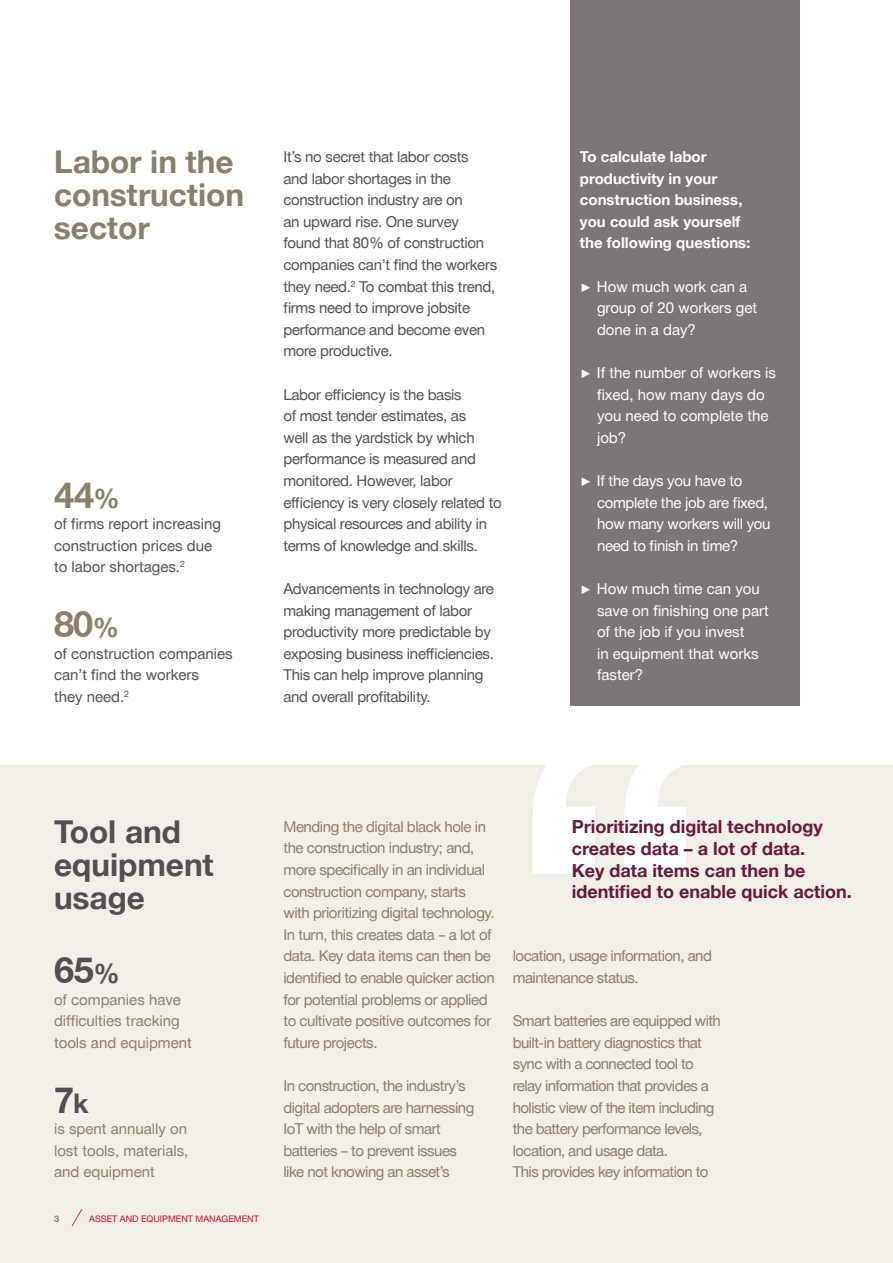
<style>
.page{position:relative;width:893px;height:1263px;background:#fff}
.page>*{position:absolute;margin:0;border:0;box-sizing:border-box;transform-origin:0 0}
.t1{font:700 36px "Hilti";color:#887f6e}
.t2{font:700 36px "Hilti";color:#524f53}
.t3{font:700 31.5px/33px "Hilti";color:#887f6e}
.t4{font:700 31.5px/33px "Hilti";color:#524f53}
.t5{font:700 18px/21.6px "Hilti";color:#66193c}
.t6{font:15px/21.6px "Hilti";letter-spacing:-.03em;color:#887f6e}
.t7{font:15px/21.6px "Hilti";letter-spacing:-.02em;color:#524f53}
.t8{font:15px/21.6px "Hilti";color:#fff}
.t9{font:15px/21.6px "Hilti";color:#524f53}
.t10{font:700 15px/21.6px "Hilti";color:#fff}
.t11{font:15px/21.6px "Hilti";letter-spacing:-.02em;color:#fff}
.t12{font:15px/21.6px "Hilti";color:#887f6e}
.t13{font:9px "Hilti";color:#d2051e}
.t14{font:700 9px "Hilti";color:#887f6e}
.s1{font-size:27px}
.s2{font-weight:700}
</style>
<div class="page">
<div style="left:0;top:765px;width:893px;height:498px;background:#f2eee8"></div>
<svg style="left:533px;top:765px;width:154px;height:109px"></svg>
<div style="left:570px;top:0;width:230px;height:706px;background:#7d7677"></div>
<svg style="left:72px;top:1209px;width:10px;height:17px"></svg>
<p class="t3" style="left:54px;top:146px;width:192px">Labor in the construction sector</p>
<p class="t1" style="left:54px;top:474px;width:68px">44<span class="s1">%</span></p>
<p class="t9" style="left:54px;top:513px;width:168px">of firms report increasing construction prices due to labor shortages.<sup>2</sup></p>
<p class="t1" style="left:54px;top:604px;width:67px">80<span class="s1">%</span></p>
<p class="t9" style="left:54px;top:643px;width:180px">of construction companies can’t find the workers<br>they need.<sup>2</sup></p>
<p class="t7" style="left:283px;top:146px;width:215px">It’s no secret that labor costs<br>and labor shortages in the construction industry are on<br>an upward rise. One survey found that 80% of construction companies can’t find the workers they need.<sup>2</sup> To combat this trend, firms need to improve jobsite performance and become even more productive.</p>
<p class="t7" style="left:283px;top:384px;width:220px">Labor efficiency is the basis<br>of most tender estimates, as<br>well as the yardstick by which performance is measured and monitored. However, labor efficiency is very closely related to physical resources and ability in terms of knowledge and skills.</p>
<p class="t7" style="left:283px;top:578px;width:212px">Advancements in technology are making management of labor productivity more predictable by exposing business inefficiencies.<br>This can help improve planning and overall profitability.</p>
<p class="t10" style="left:580px;top:146px;width:172px">To calculate labor productivity in your construction business, you could ask yourself the following questions:</p>
<p class="t8" style="left:597px;top:276px;width:162px;text-indent:-17px"><span class="s2">▶</span> How much work can a group of 20 workers get done in a day?</p>
<p class="t8" style="left:597px;top:362px;width:180px;text-indent:-17px"><span class="s2">▶</span> If the number of workers is fixed, how many days do you need to complete the job?</p>
<p class="t11" style="left:597px;top:470px;width:175px;text-indent:-17px"><span class="s2">▶</span> If the days you have to complete the job are fixed, how many workers will you need to finish in time?</p>
<p class="t8" style="left:597px;top:578px;width:173px;text-indent:-17px"><span class="s2">▶</span> How much time can you save on finishing one part of the job if you invest<br>in equipment that works faster?</p>
<p class="t4" style="left:54px;top:816px;width:161px">Tool and equipment usage</p>
<p class="t2" style="left:54px;top:949px;width:68px">65<span class="s1">%</span></p>
<p class="t12" style="left:54px;top:988px;width:139px">of companies have difficulties tracking tools and equipment</p>
<p class="t2" style="left:54px;top:1079px;width:36px">7<span class="s1">k</span></p>
<p class="t6" style="left:54px;top:1118px;width:136px;text-align:justify">is spent annually on lost tools, materials, and equipment</p>
<p class="t14" style="left:54px;top:1213px;width:7px">3</p>
<p class="t13" style="left:89px;top:1213px;width:171px">ASSET AND EQUIPMENT MANAGEMENT</p>
<p class="t13" style="left:89px;top:1213px;width:106px">HUMAN AUGMENTATION</p>
<p class="t6" style="left:283px;top:816px;width:213px">Mending the digital black hole in the construction industry; and, more specifically in an individual construction company, starts with prioritizing digital technology.<br>In turn, this creates data – a lot of data. Key data items can then be identified to enable quicker action for potential problems or applied to cultivate positive outcomes for future projects.</p>
<p class="t6" style="left:283px;top:1075px;width:192px">In construction, the industry’s digital adopters are harnessing<br>IoT with the help of smart batteries – to prevent issues like not knowing an asset’s</p>
<p class="t5" style="left:572px;top:816px;width:281px">Prioritizing digital technology creates data – a lot of data.<br>Key data items can then be identified to enable quick action.</p>
<p class="t6" style="left:513px;top:945px;width:201px">location, usage information, and maintenance status.</p>
<p class="t6" style="left:513px;top:1010px;width:210px">Smart batteries are equipped with built-in battery diagnostics that sync with a connected tool to relay information that provides a holistic view of the item including the battery performance levels, location, and usage data.</p>
<p class="t6" style="left:513px;top:1161px;width:197px">This provides key information to</p>
</div>
